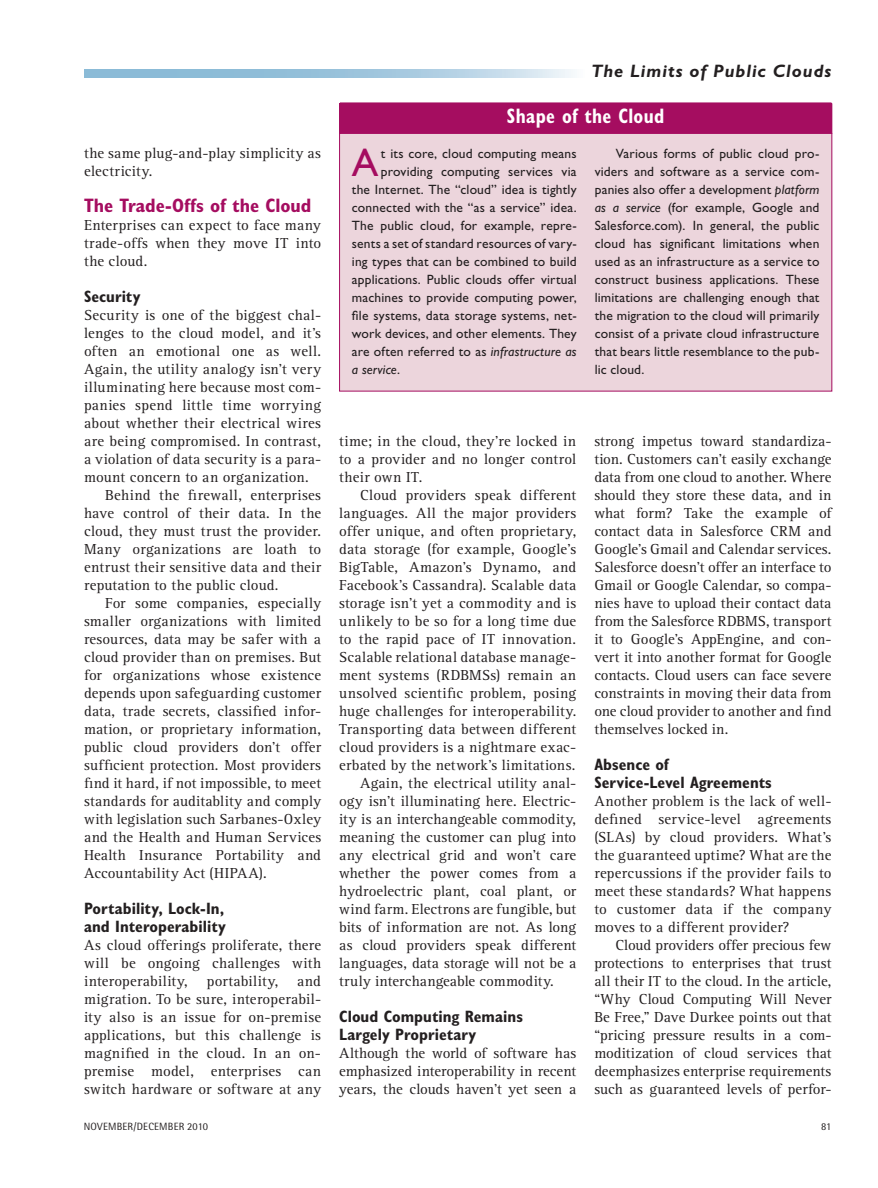
<style>
.page{position:relative;width:878px;height:1188px;background:#fff}
.page>*{position:absolute;margin:0;border:0;box-sizing:border-box;transform-origin:0 0}
.b_INTRO{font:39.9px "Gill Sans Std";color:#a50d60}
.b_HEAD{font:700 condensed 21px "Gill Sans Std";letter-spacing:.015em;color:#fff;scale:.9 1}
.Heading_1{font:700 condensed 19.5px "Gill Sans Std";color:#a50d60}
.SECTION_TITLE_HEADER{font:italic 700 18px "Gill Sans Std";letter-spacing:.055em;color:#231f20}
.Heading_2{font:700 condensed 16.5px/18px "Gill Sans Std";color:#231f20}
.PARAGRAPH{font:15px/18px "Rotis Serif Std";letter-spacing:.01em;color:#231f20;text-align:justify}
.PARAGRAPH__NO_INDENT{font:15px/18px "Rotis Serif Std";letter-spacing:.01em;color:#231f20;text-align:justify}
.b_PARAGRAPH{font:13.5px/18px "Gill Sans Std";letter-spacing:.015em;color:#231f20;text-align:justify}
.b_INTRO-2{font:13.5px "Gill Sans Std";letter-spacing:.015em;color:#231f20}
.b_INTRO-3{font:italic 13.5px "Gill Sans Std";letter-spacing:.01em;color:#231f20}
.t1{font:10.5px "Rotis Semi Sans Std";letter-spacing:.015em;color:#231f20}
.s1{font-style:italic}
.s2{font-style:normal}
</style>
<div class="page">
<svg style="left:84px;top:69px;width:489px;height:9px;background:#a4c8df"></svg>
<div style="left:340px;top:102px;width:491px;height:30px;background:#a50d60"></div>
<div style="left:339px;top:104px;width:493px;height:30px;border:1px solid #a50d60"></div>
<div style="left:339px;top:133px;width:492px;height:258px;background:#ecd5dc"></div>
<div style="left:339px;top:133px;width:493px;height:259px;border:1px solid #a50d60"></div>
<p class="SECTION_TITLE_HEADER" style="left:591px;top:61px;width:241px">The Limits of Public Clouds</p>
<p class="PARAGRAPH" style="left:84px;top:144px;width:238px">the same plug-and-play simplicity as electricity.</p>
<p class="Heading_1" style="left:84px;top:193px;width:229px">The Trade-Offs of the Cloud</p>
<p class="PARAGRAPH__NO_INDENT" style="left:84px;top:216px;width:238px">Enterprises can expect to face many trade-offs when they move IT into the cloud.</p>
<p class="Heading_2" style="left:84px;top:287px;width:58px">Security</p>
<p class="PARAGRAPH__NO_INDENT" style="left:84px;top:306px;width:239px">Security is one of the biggest chal&shy;lenges to the cloud model, and it’s often an emotional one as well.<br>Again, the utility analogy isn’t very illuminating here because most com&shy;panies spend little time worrying about whether their electrical wires are being compromised. In contrast, a violation of data security is a para&shy;mount concern to an organization.</p>
<p class="PARAGRAPH" style="left:84px;top:486px;width:238px;text-indent:21px">Behind the firewall, enterprises have control of their data. In the cloud, they must trust the provider.<br>Many organizations are loath to entrust their sensitive data and their reputation to the public cloud.</p>
<p class="PARAGRAPH" style="left:84px;top:594px;width:239px;text-indent:21px">For some companies, especially smaller organizations with limited resources, data may be safer with a cloud provider than on premises. But for organizations whose existence depends upon safeguarding customer data, trade secrets, classified infor&shy;mation, or proprietary information, public cloud providers don’t offer sufficient protection. Most providers find it hard, if not impossible, to meet standards for auditablity and comply with legislation such Sarbanes-Oxley and the Health and Human Services Health Insurance Portability and Accountability Act (HIPAA).</p>
<p class="Heading_2" style="left:84px;top:899px;width:143px">Portability, Lock-In, and Interoperability</p>
<p class="PARAGRAPH__NO_INDENT" style="left:84px;top:936px;width:239px">As cloud offerings proliferate, there will be ongoing challenges with interoperability,</p>
<p class="PARAGRAPH__NO_INDENT" style="left:84px;top:972px;width:239px;text-indent:213px">and migration. To be sure, interoperabil&shy;ity also is an issue for on-premise applications, but this challenge is magnified in the cloud. In an on&shy;premise model, enterprises can switch hardware or software at any</p>
<p class="PARAGRAPH__NO_INDENT" style="left:207px;top:972px;width:73px">portability,</p>
<p class="b_HEAD" style="left:507px;top:103px;width:176px">Shape of the Cloud</p>
<p class="b_INTRO" style="left:352px;top:139px;width:28px">A</p>
<p class="b_INTRO-2" style="left:381px;top:145px;width:197px">t its core, cloud computing means</p>
<p class="b_INTRO-2" style="left:381px;top:163px;width:197px">providing computing services via</p>
<p class="b_INTRO-2" style="left:352px;top:181px;width:226px">the Internet. The “cloud” idea is tightly</p>
<p class="b_INTRO-2" style="left:352px;top:199px;width:226px">connected with the “as a service” idea.</p>
<p class="b_INTRO-2" style="left:352px;top:217px;width:226px">The public cloud, for example, repre-</p>
<p class="b_INTRO-2" style="left:352px;top:235px;width:226px">sents a set of standard resources of vary-</p>
<p class="b_INTRO-2" style="left:352px;top:253px;width:226px">ing types that can be combined to build</p>
<p class="b_INTRO-2" style="left:352px;top:271px;width:226px">applications. Public clouds offer virtual</p>
<p class="b_INTRO-2" style="left:352px;top:289px;width:226px">machines to provide computing power,</p>
<p class="b_INTRO-2" style="left:352px;top:307px;width:226px">file systems, data storage systems, net-</p>
<p class="b_INTRO-2" style="left:352px;top:325px;width:226px">work devices, and other elements. They</p>
<p class="b_INTRO-2" style="left:352px;top:343px;width:226px">are often referred to as <span class="s1">infrastructure as</span></p>
<p class="b_INTRO-3" style="left:352px;top:361px;width:50px">a service<span class="s2">.</span></p>
<p class="b_PARAGRAPH" style="left:594px;top:144px;width:226px;text-indent:21px">Various forms of public cloud pro&shy;viders and software as a service com&shy;panies also offer a development <span class="s1">platform as a service</span> (for example, Google and Salesforce.com). In general, the public cloud has significant limitations when used as an infrastructure as a service to construct business applications. These limitations are challenging enough that the migration to the cloud will primarily consist of a private cloud infrastructure that bears little resemblance to the pub&shy;lic cloud.</p>
<p class="PARAGRAPH__NO_INDENT" style="left:339px;top:432px;width:238px">time; in the cloud, they’re locked in to a provider and no longer control their own IT.</p>
<p class="PARAGRAPH" style="left:339px;top:486px;width:239px;text-indent:21px">Cloud providers speak different languages. All the major providers offer unique, and often proprietary, data storage (for example, Google’s BigTable, Amazon’s Dynamo, and Facebook’s Cassandra). Scalable data storage isn’t yet a commodity and is unlikely to be so for a long time due to the rapid pace of IT innovation.<br>Scalable relational database manage&shy;ment systems (RDBMSs) remain an unsolved scientific problem, posing huge challenges for interoperability.<br>Transporting data between different cloud providers is a nightmare exac&shy;erbated by the network’s limitations.</p>
<p class="PARAGRAPH" style="left:339px;top:774px;width:239px;text-indent:21px">Again, the electrical utility anal&shy;ogy isn’t illuminating here. Electric&shy;ity is an interchangeable commodity, meaning the customer can plug into any electrical grid and won’t care whether the power comes from a hydroelectric plant, coal plant, or wind farm. Electrons are fungible, but bits of information are not. As long as cloud providers speak different languages, data storage will not be a truly interchangeable commodity.</p>
<p class="Heading_2" style="left:339px;top:1007px;width:185px">Cloud Computing Remains<br>Largely Proprietary</p>
<p class="PARAGRAPH__NO_INDENT" style="left:339px;top:1044px;width:238px">Although the world of software has emphasized interoperability in recent years, the clouds haven’t yet seen a</p>
<p class="PARAGRAPH__NO_INDENT" style="left:594px;top:432px;width:239px">strong impetus toward standardiza&shy;tion. Customers can’t easily exchange data from one cloud to another. Where should they store these data, and in what form? Take the example of contact data in Salesforce CRM and Google’s Gmail and Calendar services.<br>Salesforce doesn’t offer an interface to Gmail or Google Calendar, so compa&shy;nies have to upload their contact data from the Salesforce RDBMS, transport it to Google’s AppEngine, and con&shy;vert it into another format for Google contacts. Cloud users can face severe constraints in moving their data from one cloud provider to another and find themselves locked in.</p>
<p class="Heading_2" style="left:594px;top:755px;width:179px">Absence of<br>Service-Level Agreements</p>
<p class="PARAGRAPH__NO_INDENT" style="left:594px;top:792px;width:239px">Another problem is the lack of well&shy;defined service-level agreements (SLAs) by cloud providers. What’s the guaranteed uptime? What are the repercussions if the provider fails to meet these standards? What happens to customer data if the company moves to a different provider?</p>
<p class="PARAGRAPH" style="left:594px;top:936px;width:239px;text-indent:21px">Cloud providers offer precious few protections to enterprises that trust all their IT to the cloud. In the article, “Why Cloud Computing Will Never Be Free,” Dave Durkee points out that “pricing pressure results in a com&shy;moditization of cloud services that deemphasizes enterprise requirements such as guaranteed levels of perfor-</p>
<p class="t1" style="left:84px;top:1120px;width:126px">NOVEMBER/DECEMBER 2010</p>
<p class="t1" style="left:821px;top:1120px;width:12px">81</p>
</div>
